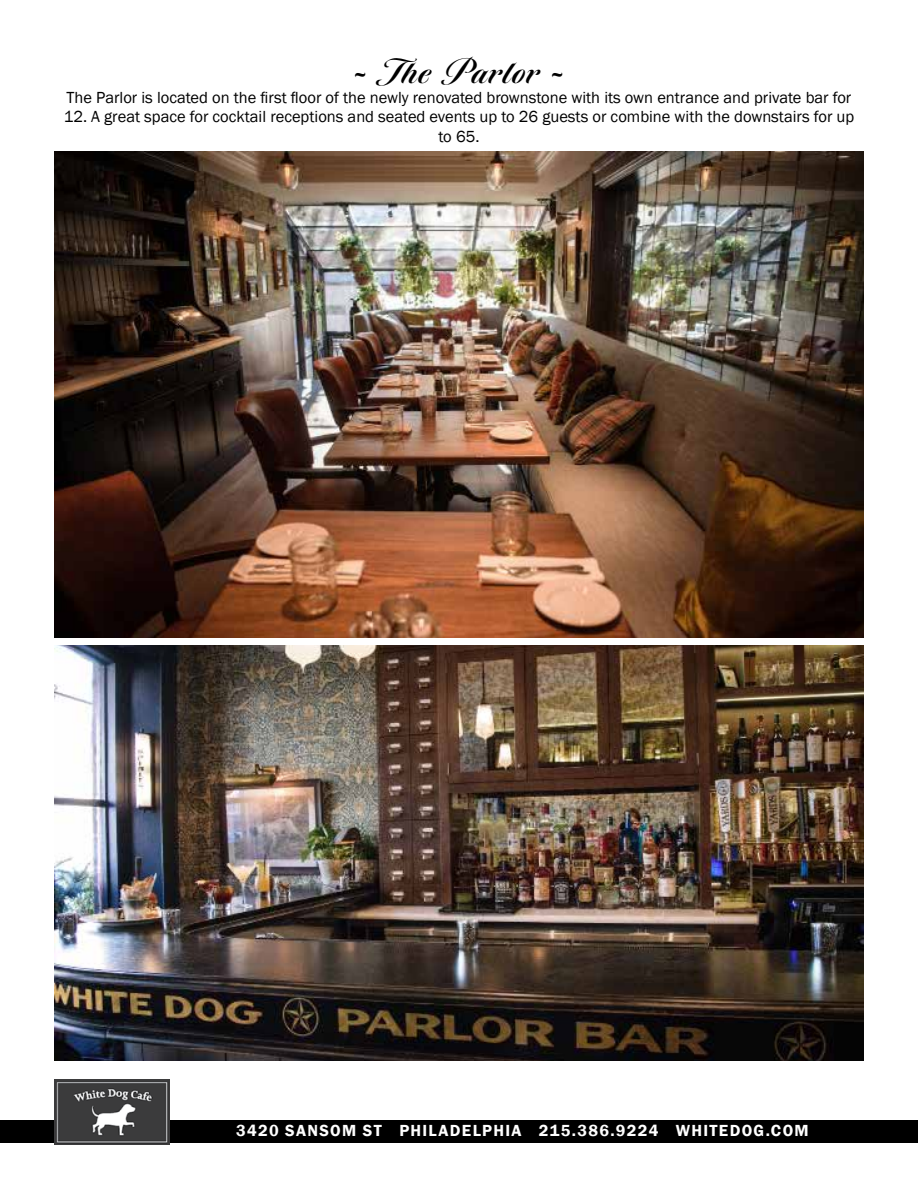
<style>
.page{position:relative;width:918px;height:1188px;background:#fff}
.page>*{position:absolute;margin:0;border:0;box-sizing:border-box;transform-origin:0 0}
.t1{font:700 36px "Tangier";letter-spacing:.05em;color:#000}
.t2{font:16.5px/19.8px "Franklin Gothic";color:#000;text-align:center}
.t3{font:600 16.5px "Franklin Gothic";letter-spacing:.08em;color:#fff}
</style>
<div class="page">
<div style="left:0;top:1121px;width:918px;height:22px;background:#000"></div>
<img style="left:54px;top:1079px;width:115px;height:66px">
<img style="left:54px;top:151px;width:810px;height:486px">
<img style="left:54px;top:646px;width:809px;height:415px">
<h1 class="t1" style="left:354px;top:51px;width:212px">- The Parlor -</h1>
<p class="t2" style="left:67px;top:88px;width:786px">The Parlor is located on the first floor of the newly renovated brownstone with its own entrance and private bar for</p>
<p class="t2" style="left:64px;top:107px;width:792px">12. A great space for cocktail receptions and seated events up to 26 guests or combine with the downstairs for up to 65.</p>
<p class="t3" style="left:236px;top:1120px;width:574px">3420 SANSOM ST PHILADELPHIA 215.386.9224 WHITEDOG.COM</p>
</div>
